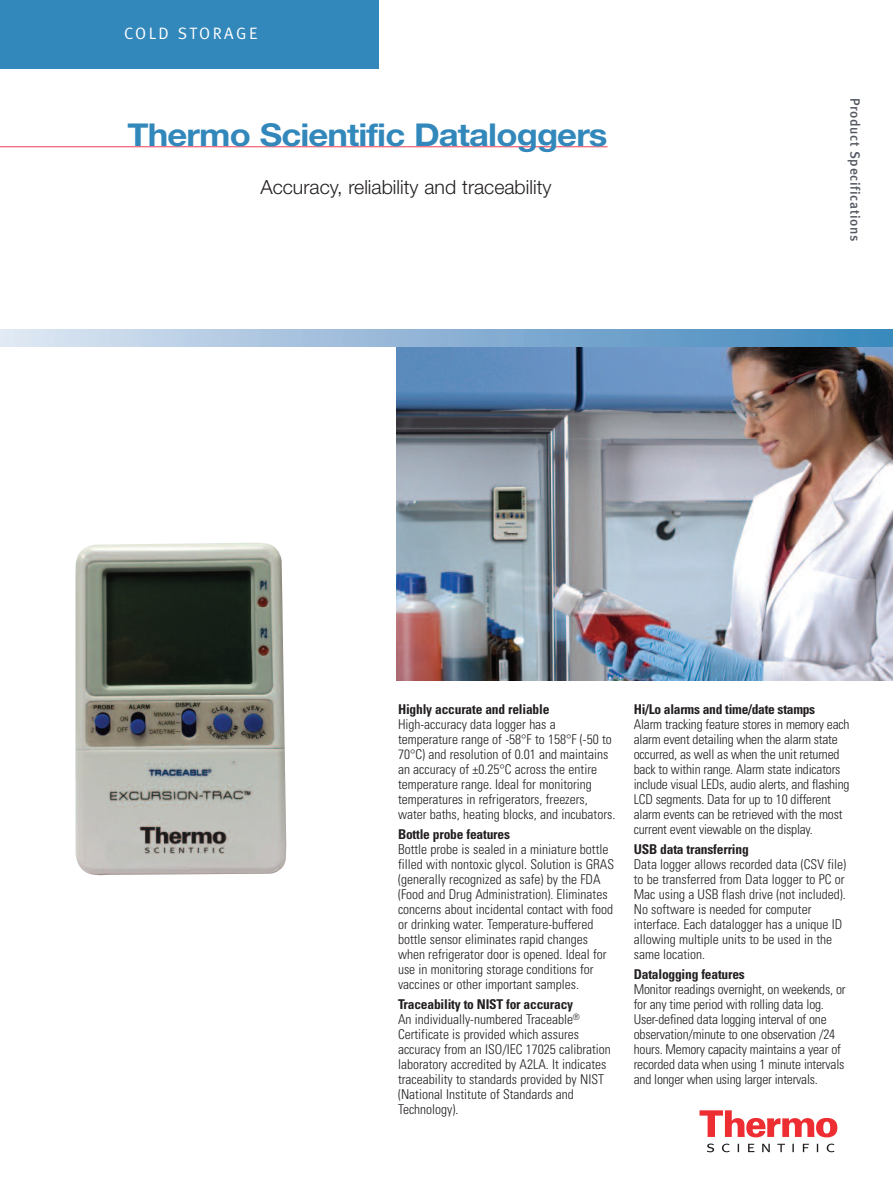
<style>
.page{position:relative;width:893px;height:1191px;background:#fff}
.page>*{position:absolute;margin:0;border:0;box-sizing:border-box;transform-origin:0 0}
.t1{font:700 31.5px "Helvetica Neue";letter-spacing:-.025em;color:#3287bb;scale:1.1 1}
.t2{font:300 19.5px "Helvetica Neue";color:#231f20}
.t3{font:16.5px "Meta Normal";letter-spacing:.15em;color:#fff}
.t4{font:300 condensed 13.5px/15px "Univers";color:#231f20}
.t5{font:700 condensed 13.5px "Univers";letter-spacing:-.015em;color:#231f20}
.t6{font:13.5px "Meta Medium LF";letter-spacing:.05em;color:#535860}
.s1{font-weight:700}
</style>
<div class="page">
<div style="left:0;top:0;width:378px;height:68px;background:#3287bb"></div>
<hr style="left:0;top:146px;width:608px;height:1px;background:#ee3d56">
<img style="left:396px;top:347px;width:497px;height:333px">
<svg style="left:699px;top:1110px;width:138px;height:27px"></svg>
<svg style="left:707px;top:1143px;width:127px;height:9px"></svg>
<div style="left:0;top:330px;width:893px;height:17px;background:linear-gradient(to right,#dfe4f2,#3b85bb)"></div>
<img style="left:75px;top:542px;width:212px;height:333px">
<p class="t3" style="left:124px;top:27px;width:135px">COLD STORAGE</p>
<h1 class="t1" style="left:128px;top:115px;width:438px">Thermo Scientific Dataloggers</h1>
<h2 class="t2" style="left:260px;top:175px;width:292px">Accuracy, reliability and traceability</h2>
<p class="t6" style="left:860px;top:98px;width:145px;rotate:90deg">Product Specifications</p>
<p class="t5" style="left:398px;top:703px;width:153px">Highly accurate and reliable</p>
<p class="t4" style="left:398px;top:717px;width:219px">High-accuracy data logger has a temperature range of -58°F to 158°F (-50 to 70°C) and resolution of 0.01 and maintains an accuracy of ±0.25°C across the entire temperature range. Ideal for monitoring temperatures in refrigerators, freezers, water baths, heating blocks, and incubators.</p>
<p class="t5" style="left:398px;top:829px;width:114px">Bottle probe features</p>
<p class="t4" style="left:398px;top:843px;width:218px">Bottle probe is sealed in a miniature bottle filled with nontoxic glycol. Solution is GRAS (generally recognized as safe) by the FDA (Food and Drug Administration). Eliminates concerns about incidental contact with food or drinking water. Temperature-buffered bottle sensor eliminates rapid changes when refrigerator door is opened. Ideal for use in monitoring storage conditions for vaccines or other important samples.</p>
<p class="t4" style="left:398px;top:998px;width:214px"><span class="s1">Traceability to NIST for accuracy<br></span>An individually-numbered Traceable<sup>® </sup>Certificate is provided which assures accuracy from an ISO/IEC 17025 calibration laboratory accredited by A2LA. It indicates traceability to standards provided by NIST (National Institute of Standards and Technology).</p>
<p class="t5" style="left:634px;top:703px;width:183px">Hi/Lo alarms and time/date stamps</p>
<p class="t4" style="left:634px;top:717px;width:217px">Alarm tracking feature stores in memory each alarm event detailing when the alarm state occurred, as well as when the unit returned back to within range. Alarm state indicators include visual LEDs, audio alerts, and flashing LCD segments. Data for up to 10 different alarm events can be retrieved with the most current event viewable on the display.</p>
<p class="t5" style="left:634px;top:844px;width:117px">USB data transferring</p>
<p class="t4" style="left:634px;top:858px;width:214px">Data logger allows recorded data (CSV file) to be transferred from Data logger to PC or Mac using a USB flash drive (not included).<br>No software is needed for computer interface. Each datalogger has a unique ID allowing multiple units to be used in the same location.</p>
<p class="t5" style="left:634px;top:969px;width:113px">Datalogging features</p>
<p class="t4" style="left:634px;top:983px;width:213px">Monitor readings overnight, on weekends, or for any time period with rolling data log.<br>User-defined data logging interval of one observation/minute to one observation /24 hours. Memory capacity maintains a year of recorded data when using 1 minute intervals and longer when using larger intervals.</p>
</div>
